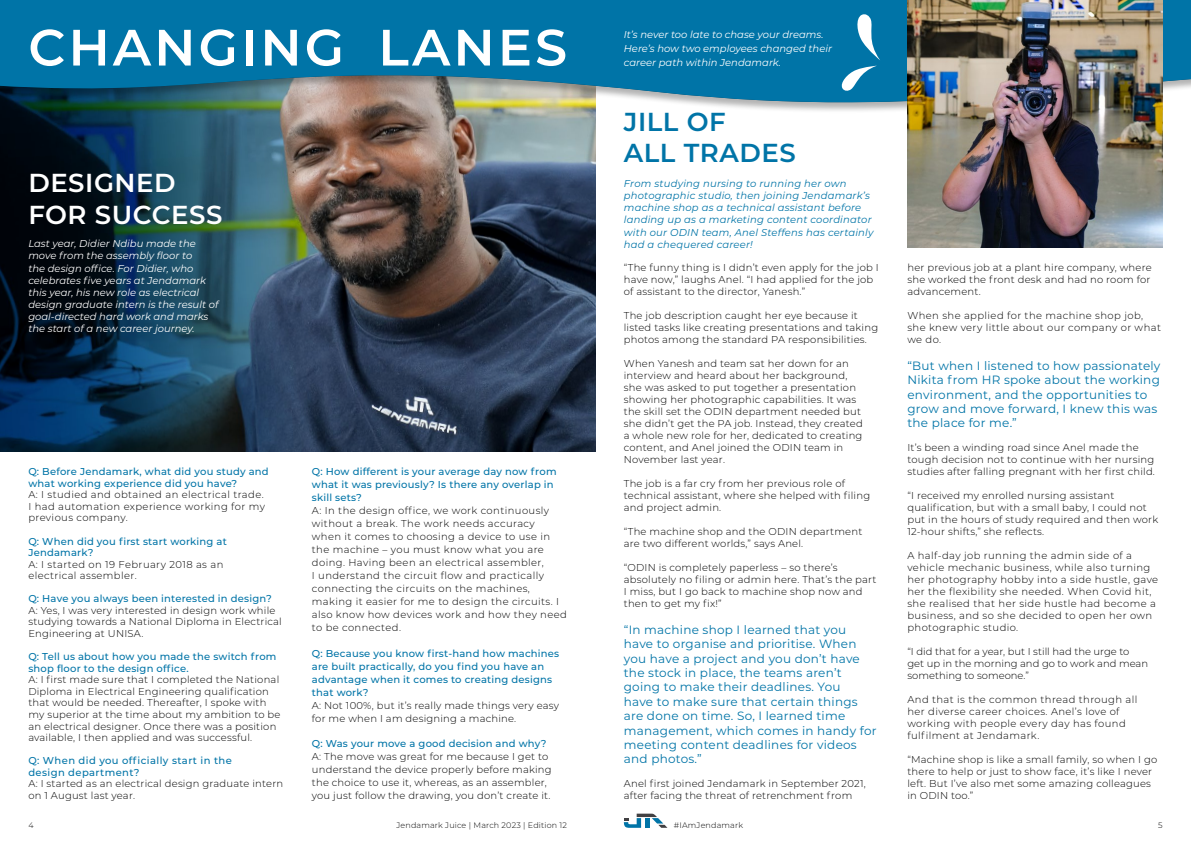
<style>
.page{position:relative;width:1191px;height:842px;background:#fff}
.page>*{position:absolute;margin:0;border:0;box-sizing:border-box;transform-origin:0 0}
.t1{font:600 51px "Montserrat";letter-spacing:.06em;color:#fff}
.t2{font:600 26px/31.2px "Montserrat";letter-spacing:.02em;color:#fff}
.t3{font:600 26px/31.2px "Montserrat";letter-spacing:.02em;color:#0074a7}
.t4{font:12px/14.4px "Montserrat";letter-spacing:.02em;color:#0074a7}
.t5{font:300 10px/12px "Montserrat";letter-spacing:.02em;color:#000}
.t6{font:300 10px/12px "Montserrat";letter-spacing:.04em;color:#000}
.t7{font:500 10px/13px "Montserrat";letter-spacing:.02em;color:#0074a7}
.t8{font:italic 10px/12px "Montserrat";color:#fff}
.t9{font:italic 10px/12px "Montserrat";letter-spacing:.02em;color:#0074a7}
.t10{font:300 10px/12px "Montserrat";color:#000}
.t11{font:500 10px/11.6px "Montserrat";letter-spacing:.04em;color:#0074a7}
.t12{font:300 8px "Montserrat";letter-spacing:.02em;color:#000}
</style>
<div class="page">
<img style="left:0;top:115px;width:595px;height:336px">
<img style="left:0;top:107px;width:1163px;height:8px">
<svg style="left:0;top:0;width:1191px;height:107px;fill:#0074a7"></svg>
<svg style="left:839px;top:66px;width:38px;height:26px"></svg>
<svg style="left:855px;top:13px;width:25px;height:47px"></svg>
<img style="left:907px;top:0;width:255px;height:247px">
<svg style="left:623px;top:814px;width:44px;height:14px"></svg>
<hr style="left:645px;top:818px;width:4px;height:10px;background:#0074a7">
<h1 class="t1" style="left:28px;top:11px;width:540px">CHANGING LANES</h1>
<h2 class="t2" style="left:28px;top:166px;width:196px">DESIGNED<br>FOR SUCCESS</h2>
<p class="t8" style="left:28px;top:238px;width:191px">Last year, Didier Ndibu made the move from the assembly floor to<br>the design office. For Didier, who celebrates five years at Jendamark this year, his new role as electrical design graduate intern is the result of goal-directed hard work and marks the start of a new career journey.</p>
<p class="t7" style="left:28px;top:465px;width:242px;line-height:11.6px">Q: Before Jendamark, what did you study and what working experience did you have?</p>
<p class="t6" style="left:28px;top:489px;width:238px;line-height:11.6px">A: I studied and obtained an electrical trade.<br>I had automation experience working for my previous company.</p>
<p class="t7" style="left:28px;top:535px;width:200px;line-height:11.6px">Q: When did you first start working at<br>Jendamark?</p>
<p class="t6" style="left:28px;top:558px;width:196px;line-height:11.6px">A: I started on 19 February 2018 as an electrical assembler.</p>
<p class="t7" style="left:28px;top:592px;width:245px">Q: Have you always been interested in design?</p>
<p class="t5" style="left:28px;top:604px;width:255px;line-height:11.6px">A: Yes, I was very interested in design work while studying towards a National Diploma in Electrical<br>Engineering at UNISA.</p>
<p class="t7" style="left:28px;top:650px;width:250px;line-height:11.6px">Q: Tell us about how you made the switch from shop floor to the design office.</p>
<p class="t5" style="left:28px;top:674px;width:253px;line-height:11.6px">A: I first made sure that I completed the National Diploma in Electrical Engineering qualification that would be needed. Thereafter, I spoke with my superior at the time about my ambition to be an electrical designer. Once there was a position available, I then applied and was successful.</p>
<p class="t11" style="left:28px;top:754px;width:205px">Q: When did you officially start in the design department?</p>
<p class="t5" style="left:28px;top:777px;width:256px">A: I started as an electrical design graduate intern on 1 August last year.</p>
<p class="t7" style="left:312px;top:465px;width:246px">Q: How different is your average day now from what it was previously? Is there any overlap in skill sets?</p>
<p class="t6" style="left:312px;top:504px;width:256px;line-height:13px">A: In the design office, we work continuously without a break. The work needs accuracy<br>when it comes to choosing a device to use in the machine – you must know what you are doing. Having been an electrical assembler,<br>I understand the circuit flow and practically connecting the circuits on the machines, making it easier for me to design the circuits. I also know how devices work and how they need to be connected.</p>
<p class="t7" style="left:312px;top:646px;width:249px">Q: Because you know first-hand how machines are built practically, do you find you have an advantage when it comes to creating designs that work?</p>
<p class="t5" style="left:312px;top:698px;width:249px;line-height:13px">A: Not 100%, but it’s really made things very easy for me when I am designing a machine.</p>
<p class="t7" style="left:312px;top:737px;width:236px">Q: Was your move a good decision and why?</p>
<p class="t5" style="left:312px;top:750px;width:241px;line-height:13px">A: The move was great for me because I get to understand the device properly before making the choice to use it, whereas, as an assembler, you just follow the drawing, you don’t create it.</p>
<p class="t8" style="left:624px;top:27px;width:210px;line-height:13.9px">It’s never too late to chase your dreams.<br>Here’s how two employees changed their career path within Jendamark.</p>
<h2 class="t3" style="left:624px;top:105px;width:173px">JILL OF<br>ALL TRADES</h2>
<p class="t9" style="left:624px;top:178px;width:251px">From studying nursing to running her own photographic studio, then joining Jendamark’s machine shop as a technical assistant before landing up as a marketing content coordinator with our ODIN team, Anel Steffens has certainly had a chequered career!</p>
<p class="t5" style="left:624px;top:261px;width:256px">“The funny thing is I didn’t even apply for the job I have now,” laughs Anel. “I had applied for the job of assistant to the director, Yanesh.”</p>
<p class="t5" style="left:624px;top:309px;width:256px">The job description caught her eye because it listed tasks like creating presentations and taking photos among the standard PA responsibilities.</p>
<p class="t5" style="left:624px;top:357px;width:240px">When Yanesh and team sat her down for an interview and heard about her background, she was asked to put together a presentation showing her photographic capabilities. It was the skill set the ODIN department needed but she didn’t get the PA job. Instead, they created a whole new role for her, dedicated to creating content, and Anel joined the ODIN team in November last year.</p>
<p class="t5" style="left:624px;top:477px;width:248px">The job is a far cry from her previous role of technical assistant, where she helped with filing and project admin.</p>
<p class="t5" style="left:624px;top:525px;width:240px">“The machine shop and the ODIN department are two different worlds,” says Anel.</p>
<p class="t5" style="left:624px;top:561px;width:254px">“ODIN is completely paperless – so there’s absolutely no filing or admin here. That’s the part I miss, but I go back to machine shop now and then to get my fix!”</p>
<p class="t4" style="left:624px;top:622px;width:254px">“In machine shop I learned that you have to organise and prioritise. When you have a project and you don’t have the stock in place, the teams aren’t going to make their deadlines. You<br>have to make sure that certain things are done on time. So, I learned time management, which comes in handy for meeting content deadlines for videos and photos.”</p>
<p class="t5" style="left:624px;top:778px;width:243px">Anel first joined Jendamark in September 2021, after facing the threat of retrenchment from</p>
<p class="t5" style="left:907px;top:261px;width:246px">her previous job at a plant hire company, where she worked the front desk and had no room for advancement.</p>
<p class="t6" style="left:907px;top:309px;width:255px">When she applied for the machine shop job, she knew very little about our company or what we do.</p>
<p class="t4" style="left:907px;top:358px;width:254px">“But when I listened to how passionately Nikita from HR spoke about the working environment, and the opportunities to grow and move forward, I knew this was the place for me.”</p>
<p class="t5" style="left:907px;top:441px;width:249px">It’s been a winding road since Anel made the tough decision not to continue with her nursing studies after falling pregnant with her first child.</p>
<p class="t5" style="left:907px;top:489px;width:252px">“I received my enrolled nursing assistant qualification, but with a small baby, I could not put in the hours of study required and then work 12-hour shifts,” she reflects.</p>
<p class="t6" style="left:907px;top:549px;width:252px">A half-day job running the admin side of a vehicle mechanic business, while also turning her photography hobby into a side hustle, gave her the flexibility she needed. When Covid hit, she realised that her side hustle had become a business, and so she decided to open her own photographic studio.</p>
<p class="t10" style="left:907px;top:645px;width:242px">“I did that for a year, but I still had the urge to get up in the morning and go to work and mean something to someone.”</p>
<p class="t6" style="left:907px;top:693px;width:231px">And that is the common thread through all her diverse career choices. Anel’s love of working with people every day has found fulfilment at Jendamark.</p>
<p class="t5" style="left:907px;top:753px;width:251px">“Machine shop is like a small family, so when I go there to help or just to show face, it’s like I never left. But I’ve also met some amazing colleagues in ODIN too.”</p>
<p class="t12" style="left:28px;top:819px;width:7px">4</p>
<p class="t12" style="left:396px;top:819px;width:172px">Jendamark Juice | March 2023 | Edition 12</p>
<p class="t12" style="left:674px;top:819px;width:71px">#IAmJendamark</p>
<p class="t12" style="left:1158px;top:819px;width:6px">5</p>
</div>
